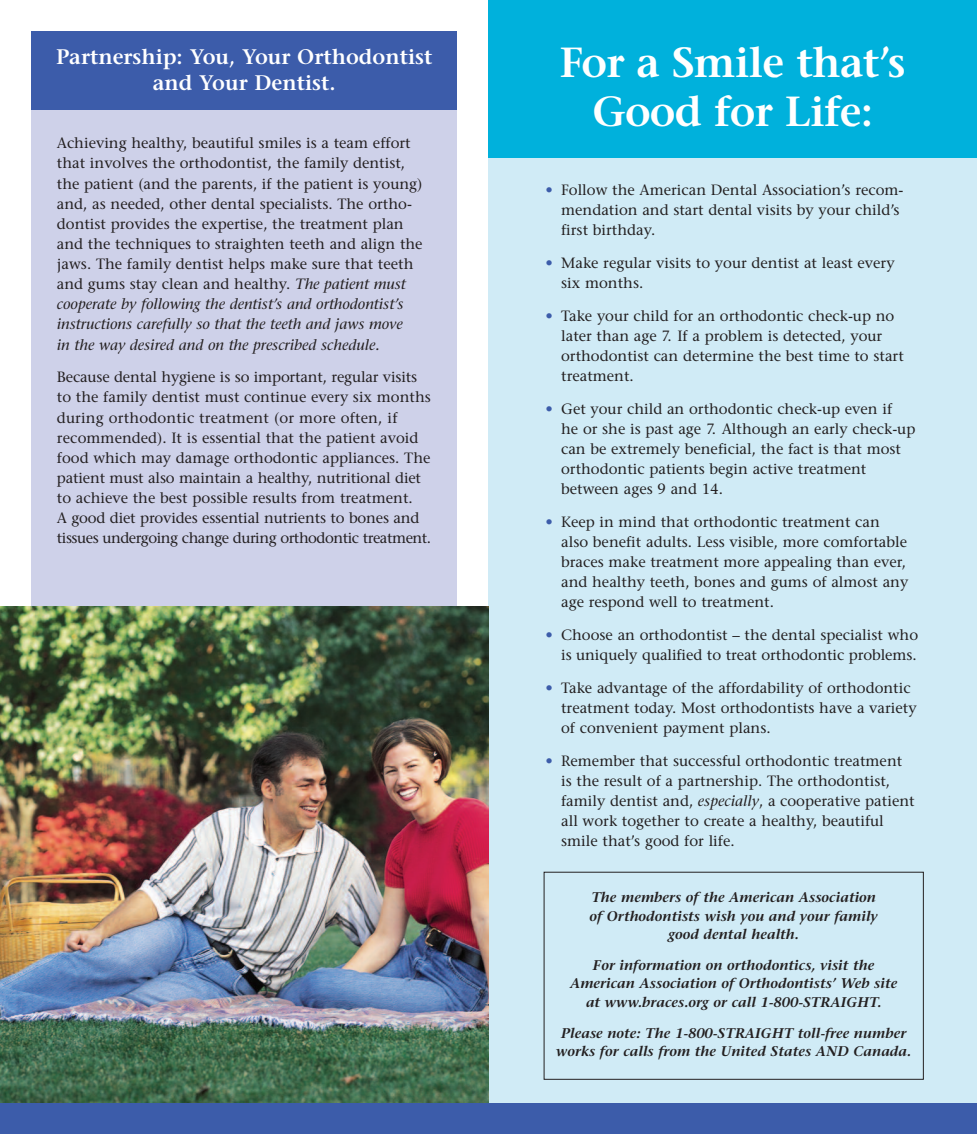
<style>
.page{position:relative;width:977px;height:1134px;background:#fff}
.page>*{position:absolute;margin:0;border:0;box-sizing:border-box;transform-origin:0 0}
.t1{font:600 42px/49px "Stone Serif";letter-spacing:-.02em;color:#fff;text-align:center}
.t2{font:600 21px/26.2px "Stone Serif";color:#fff;text-align:center}
.t3{font:14.88px/20.1px "Stone Serif";color:#231f20}
.t4{font:italic 600 14px/18.4px "Stone Serif";color:#231f20;text-align:center}
.s1{font-style:italic}
.s2{color:#3c5caa}
</style>
<div class="page">
<div style="left:0;top:1102px;width:488px;height:32px;background:#3c5caa"></div>
<div style="left:488px;top:1102px;width:488px;height:32px;background:#3c5caa"></div>
<div style="left:488px;top:126px;width:488px;height:976px;background:#d0ebf6"></div>
<div style="left:488px;top:0;width:488px;height:158px;background:#00b1dc"></div>
<div style="left:543px;top:872px;width:380px;height:208px;border:1px solid #231f20"></div>
<div style="left:32px;top:94px;width:425px;height:512px;background:#ced1e9"></div>
<div style="left:32px;top:32px;width:425px;height:78px;background:#3c5caa"></div>
<img style="left:0;top:606px;width:488px;height:496px">
<h2 class="t2" style="left:56px;top:46px;width:378px">Partnership: You, Your Orthodontist and Your Dentist.</h2>
<p class="t3" style="left:57px;top:135px;width:367px">Achieving healthy, beautiful smiles is a team effort that involves the orthodontist, the family dentist, the patient (and the parents, if the patient is young) and, as needed, other dental specialists. The ortho&shy;dontist provides the expertise, the treatment plan and the techniques to straighten teeth and align the jaws. The family dentist helps make sure that teeth and gums stay clean and healthy. <span class="s1">The patient must cooperate by following the dentist’s and orthodontist’s instructions carefully so that the teeth and jaws move<br>in the way desired and on the prescribed schedule.</span></p>
<p class="t3" style="left:57px;top:369px;width:376px">Because dental hygiene is so important, regular visits to the family dentist must continue every six months during orthodontic treatment (or more often, if recommended). It is essential that the patient avoid food which may damage orthodontic appliances. The patient must also maintain a healthy, nutritional diet to achieve the best possible results from treatment.<br>A good diet provides essential nutrients to bones and tissues undergoing change during orthodontic treatment.</p>
<h1 class="t1" style="left:559px;top:43px;width:348px">For a Smile that’s<br>Good for Life:</h1>
<p class="t3" style="left:561px;top:181px;width:344px;text-indent:-16px"><span class="s2">•</span> Follow the American Dental Association’s recom&shy;mendation and start dental visits by your child’s first birthday.</p>
<p class="t3" style="left:561px;top:254px;width:335px;text-indent:-16px"><span class="s2">•</span> Make regular visits to your dentist at least every six months.</p>
<p class="t3" style="left:561px;top:307px;width:344px;text-indent:-16px"><span class="s2">•</span> Take your child for an orthodontic check-up no later than age 7. If a problem is detected, your orthodontist can determine the best time to start treatment.</p>
<p class="t3" style="left:561px;top:400px;width:356px;text-indent:-16px"><span class="s2">•</span> Get your child an orthodontic check-up even if<br>he or she is past age 7. Although an early check-up can be extremely beneficial, the fact is that most orthodontic patients begin active treatment between ages 9 and 14.</p>
<p class="t3" style="left:561px;top:513px;width:349px;text-indent:-16px"><span class="s2">•</span> Keep in mind that orthodontic treatment can also benefit adults. Less visible, more comfortable braces make treatment more appealing than ever, and healthy teeth, bones and gums of almost any age respond well to treatment.</p>
<p class="t3" style="left:545px;top:626px;width:374px;text-align:right"><span class="s2">•</span> Choose an orthodontist – the dental specialist who is uniquely qualified to treat orthodontic problems.</p>
<p class="t3" style="left:561px;top:679px;width:357px;text-indent:-16px"><span class="s2">•</span> Take advantage of the affordability of orthodontic treatment today. Most orthodontists have a variety of convenient payment plans.</p>
<p class="t3" style="left:561px;top:752px;width:355px;text-indent:-16px"><span class="s2">•</span> Remember that successful orthodontic treatment is the result of a partnership. The orthodontist, family dentist and, <span class="s1">especially</span>, a cooperative patient all work together to create a healthy, beautiful smile that’s good for life.</p>
<p class="t4" style="left:589px;top:890px;width:290px">The members of the American Association of Orthodontists wish you and your family good dental health.</p>
<p class="t4" style="left:570px;top:957px;width:329px">For information on orthodontics, visit the<br>American Association of Orthodontists’ Web site at www.braces.org or call 1-800-STRAIGHT.</p>
<p class="t4" style="left:556px;top:1025px;width:357px">Please note: The 1-800-STRAIGHT toll-free number works for calls from the United States AND Canada.</p>
</div>
